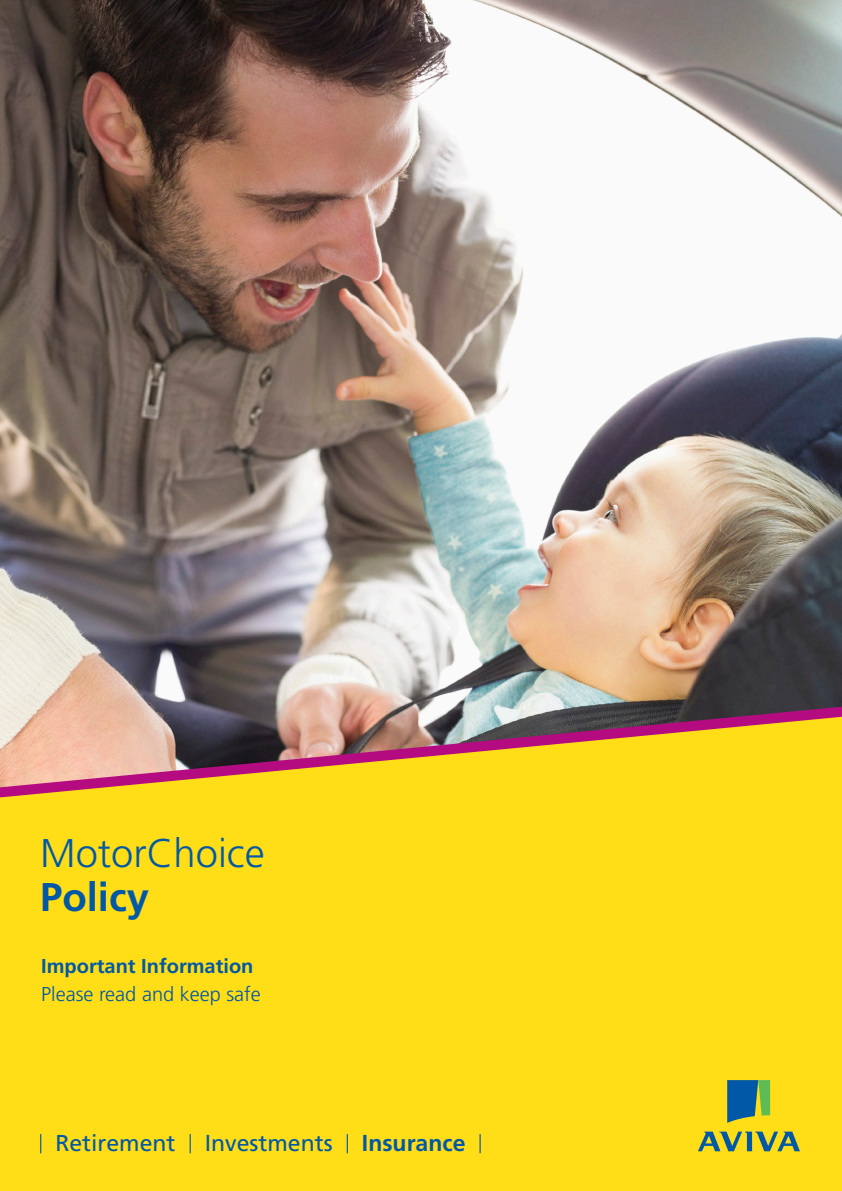
<style>
.page{position:relative;width:842px;height:1191px;background:#fff}
.page>*{position:absolute;margin:0;border:0;box-sizing:border-box;transform-origin:0 0}
.t1{font:300 40px "Frutiger LT Std";color:#0158a6}
.t2{font:700 40px "Frutiger LT Std";color:#0158a6}
.Business_Descriptor{font:23px "Frutiger LT Std";color:#0158a6}
.Business_Descriptor-2{font:700 23px "Frutiger LT Std";color:#0158a6}
.Important_Informatio{font:300 20px "Frutiger LT Std";color:#0158a6}
.Important_Informatio-2{font:700 20px "Frutiger LT Std";color:#0158a6}
</style>
<div class="page">
<img style="left:0;top:0;width:842px;height:699px">
<div style="left:0;top:805px;width:842px;height:386px;background:#ffdd17"></div>
<svg style="left:0;top:699px;width:842px;height:106px;background:#cda351"></svg>
<svg style="left:727px;top:1080px;width:43px;height:43px;background:#44857a"></svg>
<svg style="left:698px;top:1131px;width:102px;height:20px;background:#93a453"></svg>
<svg style="left:40px;top:1134px;width:1px;height:19px"></svg>
<svg style="left:190px;top:1134px;width:1px;height:19px"></svg>
<svg style="left:347px;top:1134px;width:1px;height:19px"></svg>
<svg style="left:479px;top:1134px;width:2px;height:19px"></svg>
<p class="t1" style="left:40px;top:830px;width:226px">MotorChoice</p>
<p class="t2" style="left:40px;top:874px;width:110px">Policy</p>
<p class="Important_Informatio-2" style="left:41px;top:954px;width:214px">Important Information</p>
<p class="Important_Informatio" style="left:41px;top:982px;width:221px">Please read and keep safe</p>
<p class="Business_Descriptor" style="left:55px;top:1129px;width:122px">Retirement</p>
<p class="Business_Descriptor" style="left:205px;top:1129px;width:129px">Investments</p>
<p class="Business_Descriptor-2" style="left:362px;top:1129px;width:105px">Insurance</p>
</div>
